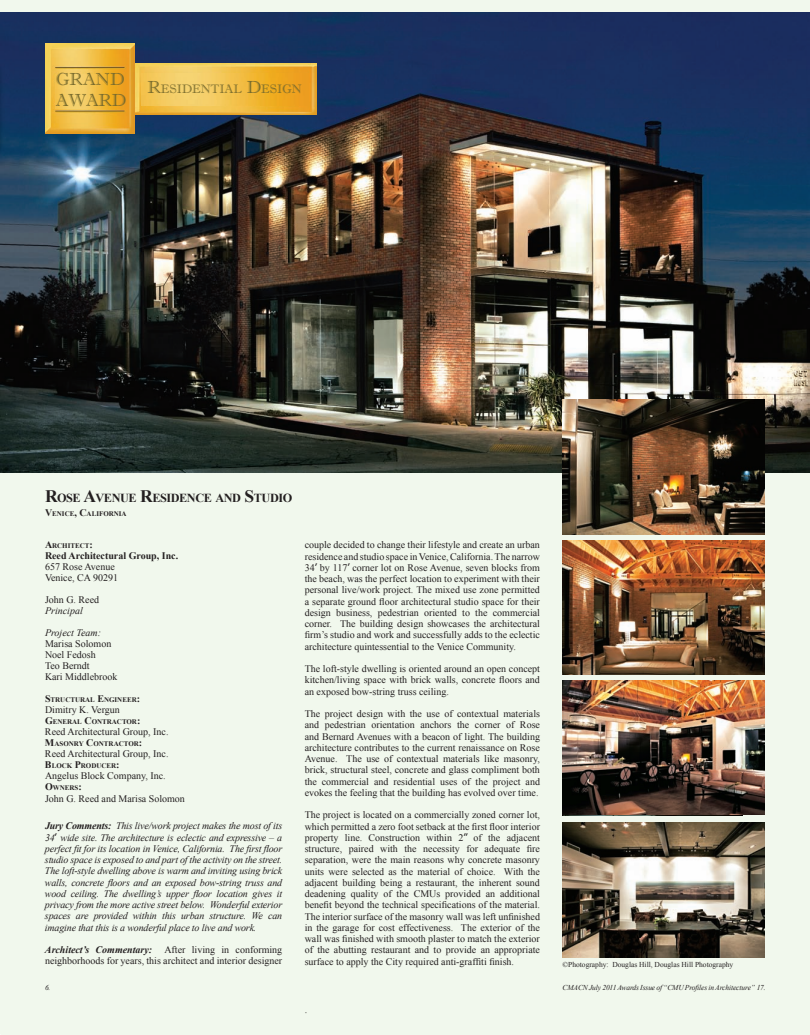
<style>
.page{position:relative;width:810px;height:1035px;background:#fff}
.page>*{position:absolute;margin:0;border:0;box-sizing:border-box;transform-origin:0 0}
.t1{font:17.5px/21px "Imprint MT Shadow";letter-spacing:-.01em;color:#786b2d}
.t2{font:700 12.25px "Times New Roman";letter-spacing:-.035em;color:#231f20}
.t3{font:12.25px "Imprint MT Shadow";color:#786b2d}
.t4{font:10px/11.2px "Times New Roman";color:#231f20;text-align:justify}
.t5{font:italic 10px/11.2px "Times New Roman";letter-spacing:-.015em;color:#231f20;text-align:justify}
.t6{font:700 10px/11px "Times New Roman";color:#231f20}
.t7{font:italic 7.5px "Times New Roman";letter-spacing:-.015em;color:#231f20}
.t8{font:7.5px "Times New Roman";color:#231f20}
.t9{font:700 7px "Times New Roman";color:#231f20}
.s1{font-size:17.5px}
.s2{font-size:10px}
.s3{font-weight:400}
.s4{font-style:italic}
.s5{font-weight:700}
.s6{font-family:"Tahoma";font-style:normal}
.s7{font-weight:700;font-style:italic}
.s8{font-family:"Tahoma"}
</style>
<div class="page">
<div style="left:1px;top:1px;width:808px;height:1033px;background:#f1f8ed"></div>
<img style="left:0;top:12px;width:810px;height:460px">
<img style="left:562px;top:400px;width:203px;height:135px">
<img style="left:562px;top:540px;width:203px;height:135px">
<img style="left:562px;top:680px;width:203px;height:135px">
<img style="left:562px;top:822px;width:203px;height:135px">
<img style="left:135px;top:64px;width:182px;height:50px">
<img style="left:141px;top:73px;width:167px;height:32px">
<img style="left:45px;top:44px;width:90px;height:90px">
<img style="left:56px;top:75px;width:73px;height:33px">
<p class="t1" style="left:56px;top:69px;width:72px">GRAND<br>AWARD</p>
<p class="t3" style="left:147px;top:82px;width:156px"><span class="s1">R</span>ESIDENTIAL <span class="s1">D</span>ESIGN</p>
<p class="t2" style="left:45px;top:489px;width:249px"><span class="s1">R</span>OSE <span class="s1">A</span>VENUE <span class="s1">R</span>ESIDENCE AND <span class="s1">S</span>TUDIO</p>
<p class="t9" style="left:45px;top:509px;width:83px"><span class="s2">V</span>ENICE<span class="s2">, C</span>ALIFORNIA</p>
<p class="t9" style="left:45px;top:541px;width:49px"><span class="s2">A</span>RCHITECT<span class="s2">:</span></p>
<p class="t6" style="left:45px;top:550px;width:135px">Reed Architectural Group, Inc.<br><span class="s3">657 Rose Avenue<br>Venice, CA 90291</span></p>
<p class="t4" style="left:45px;top:594px;width:56px">John G. Reed<br><span class="s4">Principal</span></p>
<p class="t4" style="left:45px;top:627px;width:74px;text-align:left"><span class="s4">Project Team:<br></span>Marisa Solomon<br>Noel Fedosh<br>Teo Berndt<br>Kari Middlebrook</p>
<p class="t9" style="left:45px;top:695px;width:97px"><span class="s2">S</span>TRUCTURAL <span class="s2">E</span>NGINEER<span class="s2">:</span></p>
<p class="t4" style="left:45px;top:704px;width:76px">Dimitry K. Vergun</p>
<p class="t9" style="left:45px;top:717px;width:97px"><span class="s2">G</span>ENERAL <span class="s2">C</span>ONTRACTOR<span class="s2">:</span></p>
<p class="t4" style="left:45px;top:726px;width:125px">Reed Architectural Group, Inc.</p>
<p class="t9" style="left:45px;top:739px;width:99px"><span class="s2">M</span>ASONRY <span class="s2">C</span>ONTRACTOR<span class="s2">:</span></p>
<p class="t4" style="left:45px;top:748px;width:125px">Reed Architectural Group, Inc.</p>
<p class="t9" style="left:45px;top:761px;width:76px"><span class="s2">B</span>LOCK <span class="s2">P</span>RODUCER<span class="s2">:</span></p>
<p class="t4" style="left:45px;top:770px;width:122px">Angelus Block Company, Inc.</p>
<p class="t9" style="left:45px;top:783px;width:38px"><span class="s2">O</span>WNERS<span class="s2">:</span></p>
<p class="t4" style="left:45px;top:793px;width:141px">John G. Reed and Marisa Solomon</p>
<p class="t5" style="left:45px;top:820px;width:239px"><span class="s5">Jury Comments:</span> This live/work project makes the most of its 34<span class="s6">’</span> wide site. The architecture is eclectic and expressive – a perfect fit for its location in Venice, California. The first floor studio space is exposed to and part of the activity on the street.<br>The loft-style dwelling above is warm and inviting using brick walls, concrete floors and an exposed bow-string truss and wood ceiling. The dwelling’s upper floor location gives it privacy from the more active street below. Wonderful exterior spaces are provided within this urban structure. We can imagine that this is a wonderful place to live and work.</p>
<p class="t4" style="left:45px;top:944px;width:239px"><span class="s7">Architect’s Commentary:</span> After living in conforming neighborhoods for years, this architect and interior designer</p>
<p class="t7" style="left:45px;top:983px;width:7px">6.</p>
<p class="t4" style="left:305px;top:539px;width:237px">couple decided to change their lifestyle and create an urban residence and studio space in Venice, California. The narrow 34<span class="s8">’</span> by 117<span class="s8">’</span> corner lot on Rose Avenue, seven blocks from the beach, was the perfect location to experiment with their personal live/work project. The mixed use zone permitted a separate ground floor architectural studio space for their design business, pedestrian oriented to the commercial corner. The building design showcases the architectural firm’s studio and work and successfully adds to the eclectic architecture quintessential to the Venice Community.</p>
<p class="t4" style="left:305px;top:663px;width:237px">The loft-style dwelling is oriented around an open concept kitchen/living space with brick walls, concrete floors and an exposed bow-string truss ceiling.</p>
<p class="t4" style="left:305px;top:708px;width:237px">The project design with the use of contextual materials and pedestrian orientation anchors the corner of Rose and Bernard Avenues with a beacon of light. The building architecture contributes to the current renaissance on Rose Avenue. The use of contextual materials like masonry, brick, structural steel, concrete and glass compliment both the commercial and residential uses of the project and evokes the feeling that the building has evolved over time.</p>
<p class="t4" style="left:305px;top:809px;width:237px">The project is located on a commercially zoned corner lot, which permitted a zero foot setback at the first floor interior property line. Construction within 2<span class="s8">”</span> of the adjacent structure, paired with the necessity for adequate fire separation, were the main reasons why concrete masonry units were selected as the material of choice. With the adjacent building being a restaurant, the inherent sound deadening quality of the CMUs provided an additional benefit beyond the technical specifications of the material.<br>The interior surface of the masonry wall was left unfinished in the garage for cost effectiveness. The exterior of the wall was finished with smooth plaster to match the exterior of the abutting restaurant and to provide an appropriate surface to apply the City required anti-graffiti finish.</p>
<p class="t4" style="left:305px;top:1004px;width:4px">.</p>
<p class="t8" style="left:562px;top:960px;width:172px">©Photography: Douglas Hill, Douglas Hill Photography</p>
<p class="t7" style="left:562px;top:982px;width:205px">CMACN July 2011 Awards Issue of “CMU Profiles in Architecture” 17.</p>
</div>
